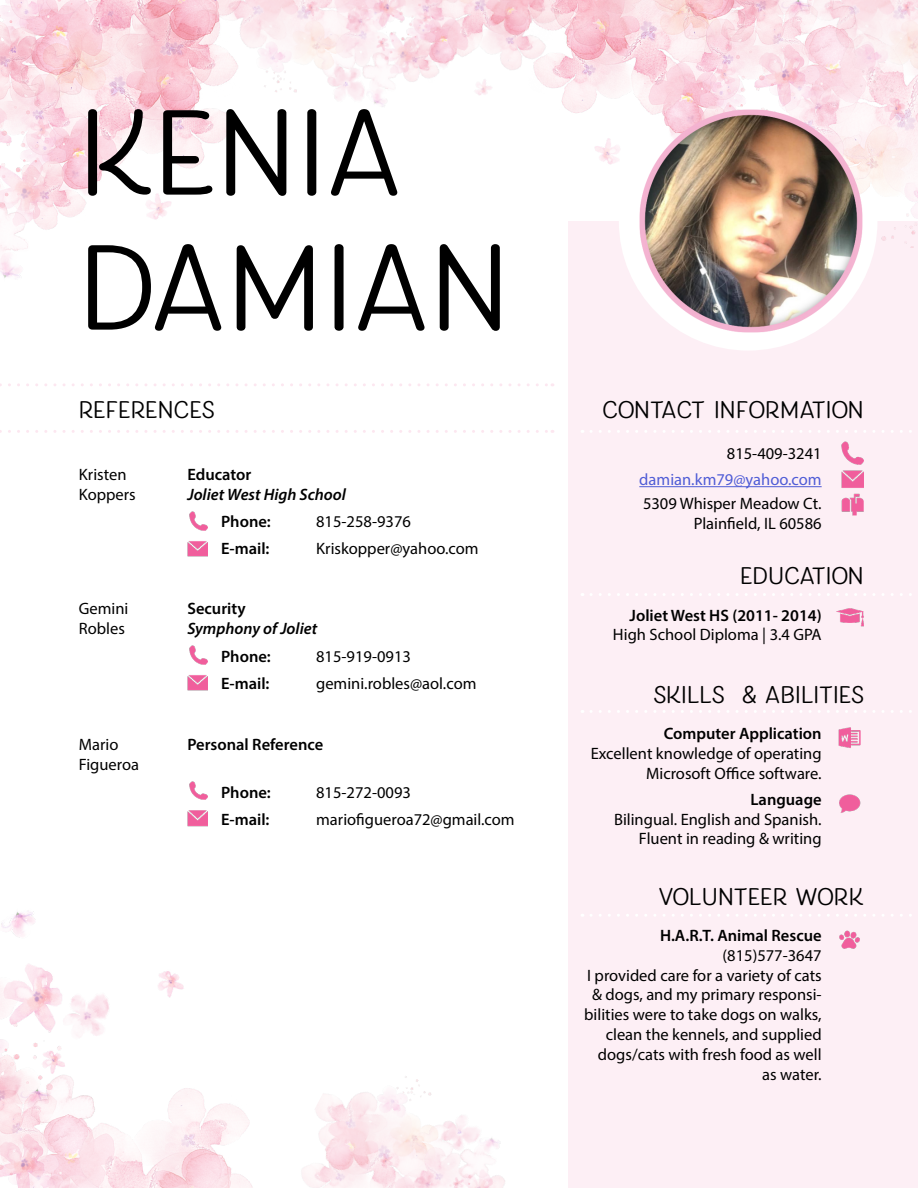
<style>
.page{position:relative;width:918px;height:1188px;background:#fff}
.page>*{position:absolute;margin:0;border:0;box-sizing:border-box;transform-origin:0 0}
.t1{font:700 112.5px "Fairwater Sans";color:#000}
.t2{font:700 22.5px "Fairwater Sans";color:#000}
.t3{font:16.5px/19.8px "Myriad Pro";color:#000;text-align:right}
.t4{font:600 16.5px "Myriad Pro";color:#000}
.t5{font:italic 600 16.5px "Myriad Pro";color:#000}
.t6{font:16.5px "Myriad Pro";color:#4f5cd6}
</style>
<div class="page">
<div style="left:568px;top:221px;width:350px;height:967px;background:#fdeff5"></div>
<svg style="left:0;top:430px;width:553px;height:3px"></svg>
<svg style="left:591px;top:430px;width:321px;height:3px"></svg>
<svg style="left:591px;top:593px;width:321px;height:3px"></svg>
<svg style="left:591px;top:710px;width:321px;height:3px"></svg>
<svg style="left:591px;top:914px;width:321px;height:2px"></svg>
<svg style="left:0;top:383px;width:553px;height:3px"></svg>
<div style="left:619px;top:92px;width:259px;height:259px;background:#fff;border-radius:50%"></div>
<img style="left:0;top:0;width:198px;height:278px">
<img style="left:598px;top:0;width:320px;height:247px">
<img style="left:0;top:911px;width:253px;height:277px">
<img style="left:301px;top:1076px;width:204px;height:112px">
<img style="left:198px;top:0;width:400px;height:165px">
<img style="left:794px;top:0;width:124px;height:112px">
<img style="left:639px;top:109px;width:225px;height:225px">
<img style="left:842px;top:442px;width:22px;height:22px">
<img style="left:189px;top:512px;width:18px;height:18px">
<img style="left:189px;top:646px;width:18px;height:18px">
<img style="left:189px;top:781px;width:18px;height:19px">
<img style="left:842px;top:470px;width:22px;height:18px">
<img style="left:187px;top:541px;width:21px;height:16px">
<img style="left:187px;top:675px;width:21px;height:16px">
<img style="left:187px;top:810px;width:21px;height:17px">
<img style="left:842px;top:493px;width:22px;height:23px">
<img style="left:836px;top:608px;width:28px;height:19px">
<img style="left:839px;top:727px;width:22px;height:21px">
<img style="left:839px;top:930px;width:21px;height:19px">
<img style="left:839px;top:794px;width:22px;height:19px">
<hr style="left:639px;top:486px;width:183px;height:1px;background:#4f5cd6">
<p class="t1" style="left:79px;top:73px;width:326px">KENIA</p>
<p class="t1" style="left:79px;top:208px;width:434px">DAMIAN</p>
<p class="t2" style="left:79px;top:394px;width:137px">REFERENCES</p>
<p class="t3" style="left:79px;top:464px;width:49px">Kristen</p>
<p class="t3" style="left:79px;top:484px;width:58px">Koppers</p>
<p class="t4" style="left:187px;top:464px;width:65px">Educator</p>
<p class="t5" style="left:187px;top:484px;width:160px">Joliet West High School</p>
<p class="t4" style="left:221px;top:511px;width:51px">Phone:</p>
<p class="t3" style="left:316px;top:512px;width:96px">815-258-9376</p>
<p class="t4" style="left:221px;top:538px;width:50px">E-mail:</p>
<p class="t3" style="left:316px;top:539px;width:164px">Kriskopper@yahoo.com</p>
<p class="t3" style="left:79px;top:599px;width:51px">Gemini</p>
<p class="t3" style="left:79px;top:618px;width:48px">Robles</p>
<p class="t4" style="left:187px;top:598px;width:60px">Security</p>
<p class="t5" style="left:187px;top:618px;width:131px">Symphony of Joliet</p>
<p class="t4" style="left:221px;top:646px;width:51px">Phone:</p>
<p class="t3" style="left:316px;top:646px;width:96px">815-919-0913</p>
<p class="t4" style="left:221px;top:673px;width:50px">E-mail:</p>
<p class="t3" style="left:316px;top:673px;width:162px">gemini.robles@aol.com</p>
<p class="t3" style="left:79px;top:734px;width:62px;text-align:left">Mario<br>Figueroa</p>
<p class="t4" style="left:187px;top:734px;width:137px">Personal Reference</p>
<p class="t4" style="left:221px;top:781px;width:51px">Phone:</p>
<p class="t3" style="left:316px;top:782px;width:96px">815-272-0093</p>
<p class="t4" style="left:221px;top:808px;width:50px">E-mail:</p>
<p class="t3" style="left:316px;top:809px;width:200px">mariofigueroa72@gmail.com</p>
<p class="t2" style="left:603px;top:394px;width:263px">CONTACT INFORMATION</p>
<p class="t3" style="left:727px;top:443px;width:96px">815-409-3241</p>
<p class="t6" style="left:639px;top:469px;width:184px">damian.km79@yahoo.com</p>
<p class="t3" style="left:643px;top:494px;width:180px">5309 Whisper Meadow Ct.</p>
<p class="t3" style="left:694px;top:513px;width:129px">Plainfield, IL 60586</p>
<p class="t2" style="left:740px;top:560px;width:125px">EDUCATION</p>
<p class="t4" style="left:630px;top:604px;width:194px">Joliet West HS (2011- 2014)</p>
<p class="t3" style="left:613px;top:625px;width:210px">High School Diploma | 3.4 GPA</p>
<p class="t2" style="left:654px;top:679px;width:212px">SKILLS &amp; ABILITIES</p>
<p class="t4" style="left:664px;top:723px;width:159px">Computer Application</p>
<p class="t3" style="left:591px;top:743px;width:232px">Excellent knowledge of operating<br>Microsoft Office software.</p>
<p class="t4" style="left:751px;top:789px;width:73px">Language</p>
<p class="t3" style="left:614px;top:809px;width:209px">Bilingual. English and Spanish.</p>
<p class="t3" style="left:639px;top:829px;width:184px">Fluent in reading &amp; writing</p>
<p class="t2" style="left:659px;top:880px;width:207px">VOLUNTEER WORK</p>
<p class="t4" style="left:660px;top:925px;width:163px">H.A.R.T. Animal Rescue</p>
<p class="t3" style="left:723px;top:945px;width:101px">(815)577-3647</p>
<p class="t3" style="left:584px;top:965px;width:239px">I provided care for a variety of cats &amp; dogs, and my primary responsi&shy;bilities were to take dogs on walks, clean the kennels, and supplied dogs/cats with fresh food as well as water.</p>
</div>
